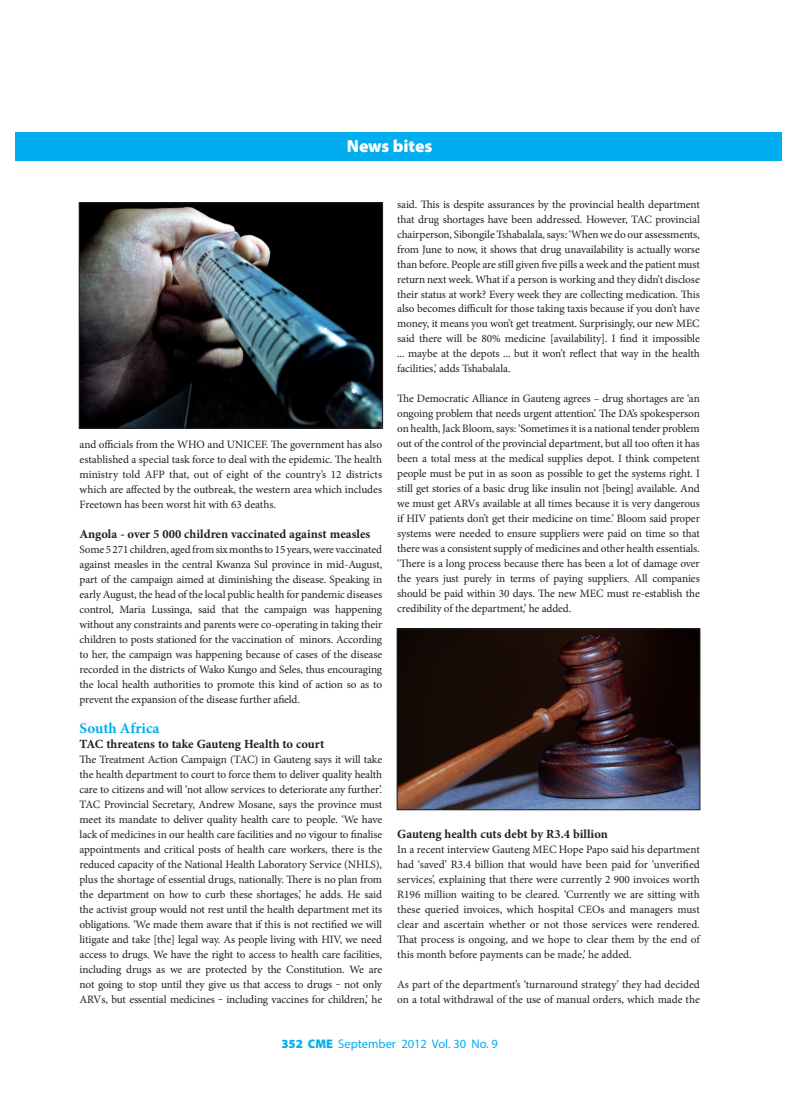
<style>
.page{position:relative;width:797px;height:1105px;background:#fff}
.page>*{position:absolute;margin:0;border:0;box-sizing:border-box;transform-origin:0 0}
.t1{font:900 17.5px "Myriad Pro";letter-spacing:-.005em;color:#fff}
.t2{font:700 15px "Minion Pro";color:#00aeef}
.t3{font:700 12.5px "Minion Pro";color:#231f20}
.t4{font:12.5px "Myriad Pro";color:#00aeef}
.t5{font:11.25px/15px "Minion Pro";letter-spacing:-.005em;color:#231f20;text-align:justify}
.s1{font-weight:900}
</style>
<div class="page">
<div style="left:771px;top:133px;width:10px;height:28px;background:#00aeef"></div>
<div style="left:16px;top:132px;width:754px;height:29px;background:#00aeef"></div>
<img style="left:399px;top:631px;width:299px;height:177px">
<div style="left:397px;top:629px;width:303px;height:181px;border:1px solid #231f20"></div>
<img style="left:81px;top:205px;width:300px;height:221px">
<div style="left:79px;top:203px;width:304px;height:225px;border:1px solid #231f20"></div>
<h1 class="t1" style="left:347px;top:134px;width:87px">News bites</h1>
<p class="t5" style="left:80px;top:437px;width:304px">and officials from the WHO and UNICEF. The government has also established a special task force to deal with the epidemic. The health ministry told AFP that, out of eight of the country’s 12 districts which are affected by the outbreak, the western area which includes Freetown has been worst hit with 63 deaths.</p>
<p class="t3" style="left:80px;top:525px;width:292px">Angola - over 5 000 children vaccinated against measles</p>
<p class="t5" style="left:80px;top:542px;width:304px">Some 5 271 children, aged from six months to 15 years, were vaccinated against measles in the central Kwanza Sul province in mid-August, part of the campaign aimed at diminishing the disease. Speaking in early August, the head of the local public health for pandemic diseases control, Maria Lussinga, said that the campaign was happening without any constraints and parents were co-operating in taking their children to posts stationed for the vaccination of minors. According to her, the campaign was happening because of cases of the disease recorded in the districts of Wako Kungo and Seles, thus encouraging the local health authorities to promote this kind of action so as to prevent the expansion of the disease further afield.</p>
<h2 class="t2" style="left:80px;top:717px;width:81px">South Africa</h2>
<p class="t3" style="left:80px;top:735px;width:246px">TAC threatens to take Gauteng Health to court</p>
<p class="t5" style="left:80px;top:752px;width:304px">The Treatment Action Campaign (TAC) in Gauteng says it will take the health department to court to force them to deliver quality health care to citizens and will ‘not allow services to deteriorate any further’.<br>TAC Provincial Secretary, Andrew Mosane, says the province must meet its mandate to deliver quality health care to people. ‘We have lack of medicines in our health care facilities and no vigour to finalise appointments and critical posts of health care workers, there is the reduced capacity of the National Health Laboratory Service (NHLS), plus the shortage of essential drugs, nationally. There is no plan from the department on how to curb these shortages,’ he adds. He said the activist group would not rest until the health department met its obligations. ‘We made them aware that if this is not rectified we will litigate and take [the] legal way. As people living with HIV, we need access to drugs. We have the right to access to health care facilities, including drugs as we are protected by the Constitution. We are not going to stop until they give us that access to drugs ‒ not only ARVs, but essential medicines ‒ including vaccines for children,’ he</p>
<p class="t5" style="left:397px;top:196px;width:304px">said. This is despite assurances by the provincial health department that drug shortages have been addressed. However, TAC provincial chairperson, Sibongile Tshabalala, says: ‘When we do our assessments, from June to now, it shows that drug unavailability is actually worse than before. People are still given five pills a week and the patient must return next week. What if a person is working and they didn’t disclose their status at work? Every week they are collecting medication. This also becomes difficult for those taking taxis because if you don’t have money, it means you won’t get treatment. Surprisingly, our new MEC said there will be 80% medicine [availability]. I find it impossible ... maybe at the depots ... but it won’t reflect that way in the health facilities,’ adds Tshabalala.</p>
<p class="t5" style="left:397px;top:391px;width:304px">The Democratic Alliance in Gauteng agrees – drug shortages are ‘an ongoing problem that needs urgent attention’. The DA’s spokesperson on health, Jack Bloom, says: ‘Sometimes it is a national tender problem out of the control of the provincial department, but all too often it has been a total mess at the medical supplies depot. I think competent people must be put in as soon as possible to get the systems right. I still get stories of a basic drug like insulin not [being] available. And we must get ARVs available at all times because it is very dangerous if HIV patients don’t get their medicine on time.’ Bloom said proper systems were needed to ensure suppliers were paid on time so that there was a consistent supply of medicines and other health essentials. ‘There is a long process because there has been a lot of damage over the years just purely in terms of paying suppliers. All companies should be paid within 30 days. The new MEC must re-establish the credibility of the department,’ he added.</p>
<p class="t3" style="left:397px;top:825px;width:212px">Gauteng health cuts debt by R3.4 billion</p>
<p class="t5" style="left:397px;top:842px;width:304px">In a recent interview Gauteng MEC Hope Papo said his department had ‘saved’ R3.4 billion that would have been paid for ‘unverified services’, explaining that there were currently 2 900 invoices worth R196 million waiting to be cleared. ‘Currently we are sitting with these queried invoices, which hospital CEOs and managers must clear and ascertain whether or not those services were rendered.<br>That process is ongoing, and we hope to clear them by the end of this month before payments can be made,’ he added.</p>
<p class="t5" style="left:397px;top:976px;width:304px">As part of the department’s ‘turnaround strategy’ they had decided on a total withdrawal of the use of manual orders, which made the</p>
<p class="t4" style="left:281px;top:1036px;width:218px"><span class="s1">352 CME</span> September 2012 Vol. 30 No. 9</p>
</div>
